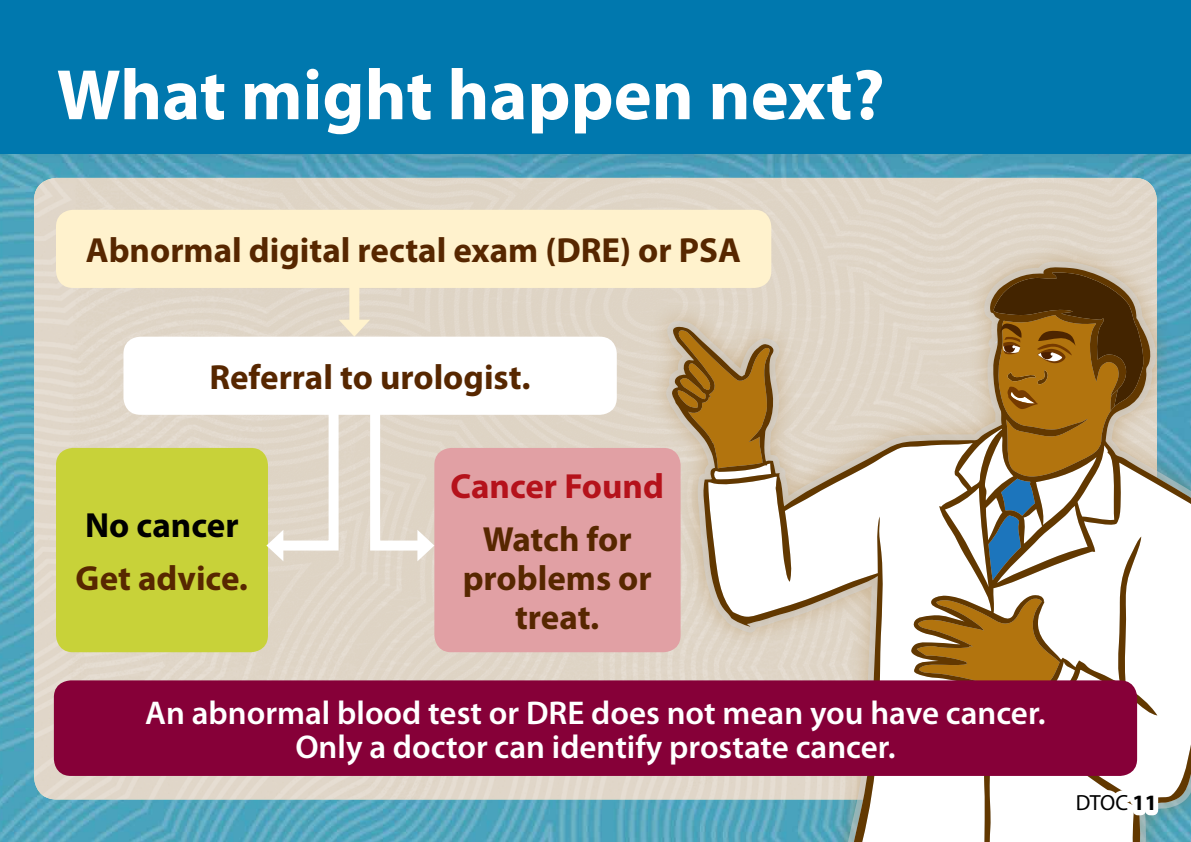
<style>
.page{position:relative;width:1191px;height:842px;background:#fff}
.page>*{position:absolute;margin:0;border:0;box-sizing:border-box;transform-origin:0 0}
.t1{font:700 72px "Myriad Pro";color:#fff}
.t2{font:700 35px/39px "Myriad Pro";color:#572700;text-align:center}
.t3{font:700 35px "Myriad Pro";color:#b5121b}
.t4{font:700 35px "Myriad Pro";color:#000}
.t5{font:600 33px/34px "Myriad Pro";color:#fff;text-align:center}
.t6{font:22px "Myriad Pro";color:#000}
.s1{font-weight:700}
</style>
<div class="page">
<img style="left:0;top:153px;width:1191px;height:689px">
<div style="left:0;top:0;width:1191px;height:153px;background:#0078ae"></div>
<img style="left:34px;top:178px;width:1123px;height:621px">
<div style="left:646px;top:240px;width:545px;height:602px;background:#9e6614;opacity:.41"></div>
<svg style="left:671px;top:267px;width:520px;height:575px"></svg>
<svg style="left:945px;top:272px;width:198px;height:315px"></svg>
<svg style="left:916px;top:598px;width:247px;height:244px"></svg>
<div style="left:56px;top:210px;width:715px;height:78px;background:#fff2cd;border-radius:17px"></div>
<div style="left:56px;top:448px;width:212px;height:204px;background:#c8d239;border-radius:17px"></div>
<div style="left:434px;top:448px;width:246px;height:204px;background:#e1a0a4;border-radius:17px"></div>
<div style="left:349px;top:267px;width:10px;height:59px;background:#fff2cd"></div>
<svg style="left:338px;top:320px;width:32px;height:17px"></svg>
<svg style="left:266px;top:415px;width:77px;height:146px"></svg>
<svg style="left:365px;top:415px;width:69px;height:146px"></svg>
<div style="left:123px;top:337px;width:494px;height:78px;background:#fff;border-radius:17px"></div>
<div style="left:54px;top:680px;width:1083px;height:96px;background:#860038;border-radius:17px"></div>
<h1 class="t1" style="left:57px;top:55px;width:829px">What might happen next?</h1>
<p class="t2" style="left:86px;top:231px;width:656px">Abnormal digital rectal exam (DRE) or PSA</p>
<p class="t2" style="left:209px;top:358px;width:322px">Referral to urologist.</p>
<p class="t4" style="left:85px;top:505px;width:155px">No cancer</p>
<p class="t2" style="left:76px;top:559px;width:174px">Get advice.</p>
<p class="t3" style="left:450px;top:466px;width:215px">Cancer Found</p>
<p class="t2" style="left:463px;top:520px;width:191px">Watch for problems or treat.</p>
<p class="t5" style="left:145px;top:696px;width:902px">An abnormal blood test or DRE does not mean you have cancer.<br>Only a doctor can identify prostate cancer.</p>
<p class="t6" style="left:1075px;top:791px;width:83px">DTOC <span class="s1">11</span></p>
</div>
